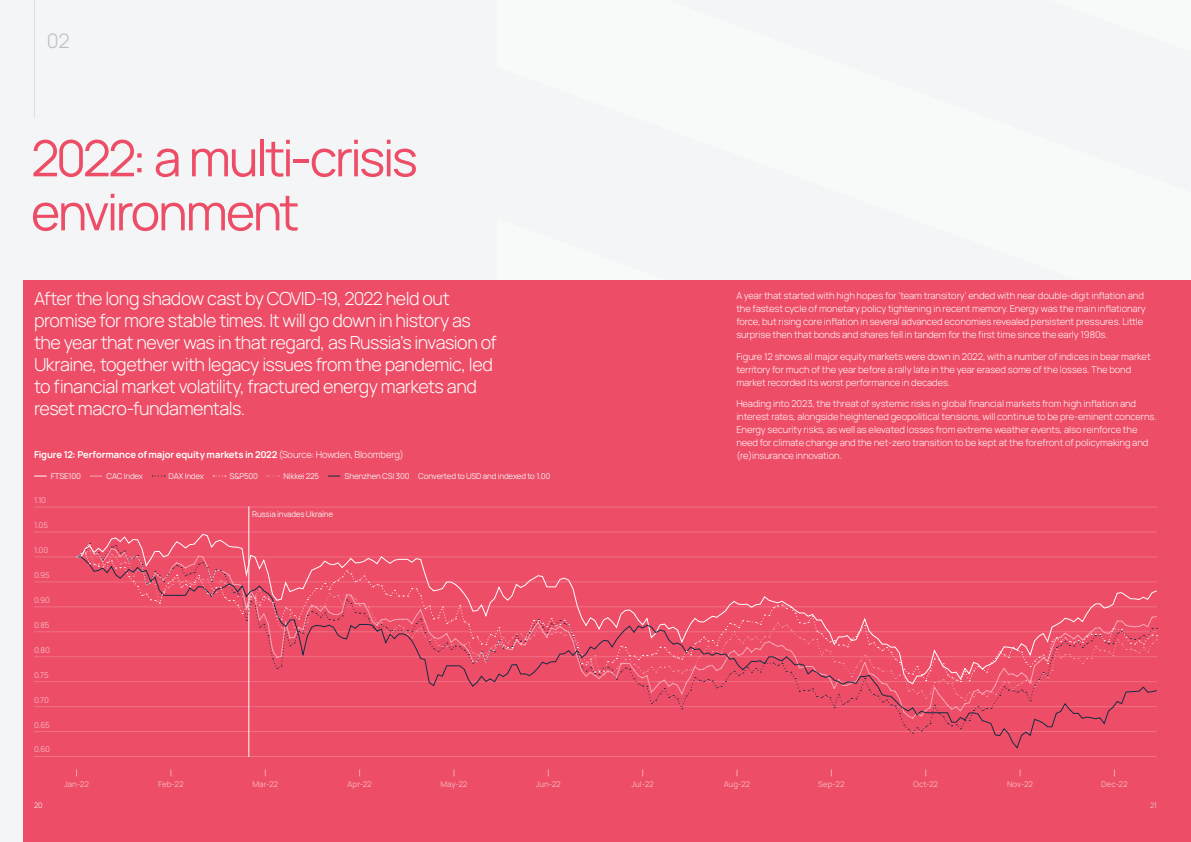
<style>
.page{position:relative;width:1191px;height:842px;background:#f3f5f6}
.page>*{position:absolute;margin:0;border:0;box-sizing:border-box;transform-origin:0 0}
.Page_title{font:50px/54px "Manrope";letter-spacing:-.055em;color:#ed4d66}
.Body{font:300 20px "Manrope";color:#b9c0c7}
.Body-2{font:300 18px/22px "Manrope";letter-spacing:-.03em;color:#fff}
.Body-3{font:300 9.5px/13px "Manrope";letter-spacing:-.01em;color:#fff}
.Body-4{font:700 9.5px "Manrope";letter-spacing:-.015em;color:#fff}
.Contents{font:8px "Manrope";letter-spacing:-.015em;color:#f8b8c2}
.Body-5{font:8px "Manrope";letter-spacing:-.02em;color:#f4f5f5}
.Footer___Folios{font:300 7.5px "Manrope";color:#fff}
.Footer___Folios-2{font:300 7.5px "Manrope";color:#dcdfe3}
.s1{font-weight:300}
</style>
<div class="page">
<hr style="left:34px;top:0;width:1px;height:118px;background:#dcdfe3">
<div style="left:24px;top:281px;width:1167px;height:561px;background:#ed4d66"></div>
<hr style="left:34px;top:631px;width:1123px;height:1px;background:#f17185">
<hr style="left:34px;top:531px;width:1123px;height:1px;background:#f17185">
<hr style="left:34px;top:506px;width:1123px;height:1px;background:#f17185">
<hr style="left:34px;top:706px;width:1123px;height:1px;background:#f17185">
<hr style="left:34px;top:731px;width:1123px;height:1px;background:#f17185">
<hr style="left:34px;top:681px;width:1123px;height:1px;background:#f17185">
<hr style="left:34px;top:581px;width:1123px;height:1px;background:#f17185">
<hr style="left:34px;top:656px;width:1123px;height:1px;background:#f17185">
<hr style="left:34px;top:556px;width:1123px;height:1px;background:#f17185">
<hr style="left:34px;top:756px;width:1123px;height:1px;background:#f17185">
<hr style="left:34px;top:606px;width:1123px;height:1px;background:#f17185">
<svg style="left:328px;top:476px;width:12px;height:1px"></svg>
<svg style="left:90px;top:476px;width:12px;height:1px"></svg>
<hr style="left:248px;top:506px;width:1px;height:251px;background:#fff">
<svg style="left:82px;top:544px;width:1073px;height:189px"></svg>
<svg style="left:76px;top:553px;width:1081px;height:129px"></svg>
<p class="Body" style="left:47px;top:29px;width:24px">02</p>
<p class="Page_title" style="left:31px;top:132px;width:388px">2022: a multi-crisis environment</p>
<p class="Body-2" style="left:34px;top:288px;width:464px">After the long shadow cast by COVID-19, 2022 held out promise for more stable times. It will go down in history as the year that never was in that regard, as Russia’s invasion of Ukraine, together with legacy issues from the pandemic, led to financial market volatility, fractured energy markets and reset macro-fundamentals.</p>
<p class="Body-4" style="left:34px;top:448px;width:371px">Figure 12: Performance of major equity markets in 2022 <span class="s1">(Source: Howden, Bloomberg)</span></p>
<p class="Body-5" style="left:51px;top:471px;width:32px">FTSE100</p>
<p class="Body-5" style="left:107px;top:471px;width:38px">CAC Index</p>
<p class="Body-5" style="left:169px;top:471px;width:37px">DAX Index</p>
<p class="Body-5" style="left:283px;top:471px;width:37px">Nikkei 225</p>
<p class="Body-5" style="left:229px;top:471px;width:30px">S&amp;P500</p>
<p class="Body-5" style="left:345px;top:471px;width:67px">Shenzhen CSI 300</p>
<p class="Body-5" style="left:418px;top:471px;width:134px">Converted to USD and indexed to 1.00</p>
<p class="Body-5" style="left:252px;top:509px;width:82px">Russia invades Ukraine</p>
<p class="Contents" style="left:34px;top:495px;width:14px">1.10</p>
<p class="Contents" style="left:34px;top:520px;width:15px">1.05</p>
<p class="Contents" style="left:34px;top:545px;width:16px">1.00</p>
<p class="Contents" style="left:34px;top:570px;width:17px">0.95</p>
<p class="Contents" style="left:34px;top:595px;width:18px">0.90</p>
<p class="Contents" style="left:34px;top:620px;width:17px">0.85</p>
<p class="Contents" style="left:34px;top:645px;width:17px">0.80</p>
<p class="Contents" style="left:34px;top:670px;width:16px">0.75</p>
<p class="Contents" style="left:34px;top:695px;width:16px">0.70</p>
<p class="Contents" style="left:34px;top:720px;width:17px">0.65</p>
<p class="Contents" style="left:34px;top:745px;width:18px">0.60</p>
<p class="Body-3" style="left:736px;top:289px;width:411px">A year that started with high hopes for ‘team transitory’ ended with near double-digit inflation and the fastest cycle of monetary policy tightening in recent memory. Energy was the main inflationary force, but rising core inflation in several advanced economies revealed persistent pressures. Little surprise then that bonds and shares fell in tandem for the first time since the early 1980s.</p>
<p class="Body-3" style="left:736px;top:350px;width:416px">Figure 12 shows all major equity markets were down in 2022, with a number of indices in bear market territory for much of the year before a rally late in the year erased some of the losses. The bond market recorded its worst performance in decades.</p>
<p class="Body-3" style="left:736px;top:397px;width:422px">Heading into 2023, the threat of systemic risks in global financial markets from high inflation and interest rates, alongside heightened geopolitical tensions, will continue to be pre-eminent concerns.<br>Energy security risks, as well as elevated losses from extreme weather events, also reinforce the need for climate change and the net-zero transition to be kept at the forefront of policymaking and (re)insurance innovation.</p>
<p class="Contents" style="left:64px;top:779px;width:26px">Jan-22</p>
<p class="Contents" style="left:158px;top:779px;width:27px">Feb-22</p>
<p class="Contents" style="left:252px;top:779px;width:27px">Mar-22</p>
<p class="Contents" style="left:347px;top:779px;width:26px">Apr-22</p>
<p class="Contents" style="left:440px;top:779px;width:29px">May-22</p>
<p class="Contents" style="left:536px;top:779px;width:27px">Jun-22</p>
<p class="Contents" style="left:631px;top:779px;width:24px">Jul-22</p>
<p class="Contents" style="left:724px;top:779px;width:28px">Aug-22</p>
<p class="Contents" style="left:818px;top:779px;width:28px">Sep-22</p>
<p class="Contents" style="left:913px;top:779px;width:26px">Oct-22</p>
<p class="Contents" style="left:1007px;top:779px;width:27px">Nov-22</p>
<p class="Contents" style="left:1101px;top:779px;width:28px">Dec-22</p>
<p class="Footer___Folios" style="left:34px;top:801px;width:10px">20</p>
<p class="Footer___Folios-2" style="left:1150px;top:801px;width:8px">21</p>
</div>
